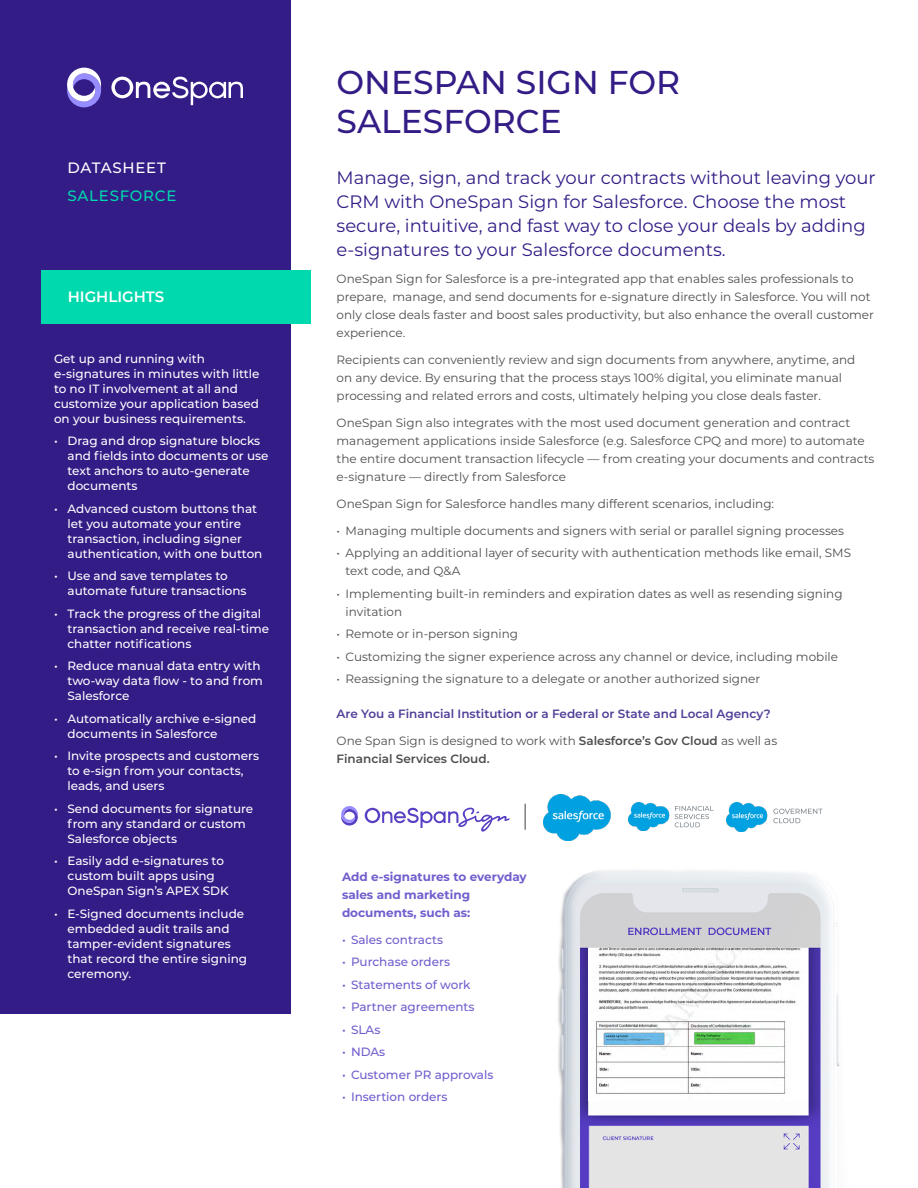
<style>
.page{position:relative;width:918px;height:1188px;background:#fff}
.page>*{position:absolute;margin:0;border:0;box-sizing:border-box;transform-origin:0 0}
.t1{font:500 33px/39px "Montserrat";color:#331c86}
.t2{font:18px/24px "Montserrat";color:#331c86}
.t3{font:500 15px "Montserrat";letter-spacing:.05em;color:#00d9ad}
.t4{font:600 15px "Montserrat";color:#fff}
.t5{font:500 15px "Montserrat";letter-spacing:.05em;color:#fff}
.t6{font:12px/18px "Montserrat";color:#4d4d4f}
.t7{font:500 12px/15px "Montserrat";color:#fff}
.t8{font:500 12px "Montserrat";color:#725dcd}
.t9{font:600 12px/18px "Montserrat";color:#4d4d4f}
.t10{font:600 12px "Montserrat";color:#523e98}
.t11{font:700 12px/18px "Montserrat";color:#725dcd}
.s1{font-weight:400}
</style>
<div class="page">
<div style="left:0;top:0;width:290px;height:1014px;background:#331c86"></div>
<div style="left:41px;top:270px;width:269px;height:54px;background:#00d9ad"></div>
<svg style="left:67px;top:68px;width:34px;height:39px"></svg>
<svg style="left:111px;top:77px;width:132px;height:28px"></svg>
<img style="left:558px;top:870px;width:282px;height:318px">
<img style="left:588px;top:948px;width:220px;height:153px">
<svg style="left:365px;top:807px;width:145px;height:25px"></svg>
<svg style="left:341px;top:806px;width:17px;height:20px"></svg>
<hr style="left:524px;top:804px;width:2px;height:26px;background:#797a7d">
<img style="left:543px;top:794px;width:68px;height:47px">
<img style="left:628px;top:802px;width:42px;height:29px">
<svg style="left:675px;top:806px;width:39px;height:21px"></svg>
<img style="left:726px;top:803px;width:42px;height:28px">
<svg style="left:773px;top:809px;width:49px;height:14px"></svg>
<p class="t5" style="left:68px;top:157px;width:100px">DATASHEET</p>
<p class="t3" style="left:68px;top:185px;width:111px">SALESFORCE</p>
<p class="t4" style="left:68px;top:286px;width:98px">HIGHLIGHTS</p>
<p class="t7" style="left:54px;top:350px;width:207px">Get up and running with e-signatures in minutes with little to no IT involvement at all and customize your application based on your business requirements.</p>
<p class="t7" style="left:68px;top:433px;width:203px;text-indent:-14px">• Drag and drop signature blocks and fields into documents or use text anchors to auto-generate documents</p>
<p class="t7" style="left:68px;top:500px;width:196px;text-indent:-14px">• Advanced custom buttons that let you automate your entire transaction, including signer authentication, with one button</p>
<p class="t7" style="left:68px;top:568px;width:181px;text-indent:-14px">• Use and save templates to automate future transactions</p>
<p class="t7" style="left:68px;top:605px;width:203px;text-indent:-14px">• Track the progress of the digital transaction and receive real-time chatter notifications</p>
<p class="t7" style="left:68px;top:658px;width:197px;text-indent:-14px">• Reduce manual data entry with two-way data flow - to and from<br>Salesforce</p>
<p class="t7" style="left:68px;top:710px;width:190px;text-indent:-14px">• Automatically archive e-signed documents in Salesforce</p>
<p class="t7" style="left:68px;top:748px;width:193px;text-indent:-14px">• Invite prospects and customers to e-sign from your contacts, leads, and users</p>
<p class="t7" style="left:68px;top:800px;width:187px;text-indent:-14px">• Send documents for signature from any standard or custom<br>Salesforce objects</p>
<p class="t7" style="left:68px;top:853px;width:163px;text-indent:-14px">• Easily add e-signatures to custom built apps using<br>OneSpan Sign’s APEX SDK</p>
<p class="t7" style="left:68px;top:905px;width:181px;text-indent:-14px">• E-Signed documents include embedded audit trails and tamper-evident signatures that record the entire signing ceremony.</p>
<h1 class="t1" style="left:337px;top:61px;width:345px">ONESPAN SIGN FOR<br>SALESFORCE</h1>
<h2 class="t2" style="left:337px;top:165px;width:541px">Manage, sign, and track your contracts without leaving your CRM with OneSpan Sign for Salesforce. Choose the most secure, intuitive, and fast way to close your deals by adding e-signatures to your Salesforce documents.</h2>
<p class="t6" style="left:337px;top:269px;width:539px">OneSpan Sign for Salesforce is a pre-integrated app that enables sales professionals to prepare, manage, and send documents for e-signature directly in Salesforce. You will not only close deals faster and boost sales productivity, but also enhance the overall customer experience.</p>
<p class="t6" style="left:337px;top:350px;width:520px">Recipients can conveniently review and sign documents from anywhere, anytime, and on any device. By ensuring that the process stays 100% digital, you eliminate manual processing and related errors and costs, ultimately helping you close deals faster.</p>
<p class="t6" style="left:337px;top:413px;width:539px">OneSpan Sign also integrates with the most used document generation and contract management applications inside Salesforce (e.g. Salesforce CPQ and more) to automate the entire document transaction lifecycle — from creating your documents and contracts e-signature — directly from Salesforce</p>
<p class="t6" style="left:337px;top:494px;width:439px">OneSpan Sign for Salesforce handles many different scenarios, including:</p>
<p class="t6" style="left:337px;top:521px;width:509px">• Managing multiple documents and signers with serial or parallel signing processes</p>
<p class="t6" style="left:346px;top:544px;width:507px;text-indent:-9px">• Applying an additional layer of security with authentication methods like email, SMS text code, and Q&amp;A</p>
<p class="t6" style="left:346px;top:584px;width:499px;text-indent:-9px">• Implementing built-in reminders and expiration dates as well as resending signing invitation</p>
<p class="t6" style="left:337px;top:625px;width:183px">• Remote or in-person signing</p>
<p class="t6" style="left:337px;top:647px;width:503px">• Customizing the signer experience across any channel or device, including mobile</p>
<p class="t6" style="left:337px;top:670px;width:425px">• Reassigning the signature to a delegate or another authorized signer</p>
<p class="t10" style="left:337px;top:705px;width:436px">Are You a Financial Institution or a Federal or State and Local Agency?</p>
<p class="t9" style="left:337px;top:731px;width:442px"><span class="s1">One Span Sign is designed to work with</span> Salesforce’s Gov Cloud <span class="s1">as well as<br></span>Financial Services Cloud.</p>
<p class="t11" style="left:342px;top:867px;width:186px">Add e-signatures to everyday sales and marketing documents, such as:</p>
<p class="t8" style="left:342px;top:931px;width:103px">• Sales contracts</p>
<p class="t8" style="left:342px;top:954px;width:110px">• Purchase orders</p>
<p class="t8" style="left:342px;top:976px;width:130px">• Statements of work</p>
<p class="t8" style="left:342px;top:999px;width:134px">• Partner agreements</p>
<p class="t8" style="left:342px;top:1021px;width:40px">• SLAs</p>
<p class="t8" style="left:342px;top:1044px;width:45px">• NDAs</p>
<p class="t8" style="left:342px;top:1066px;width:153px">• Customer PR approvals</p>
<p class="t8" style="left:342px;top:1089px;width:107px">• Insertion orders</p>
</div>
